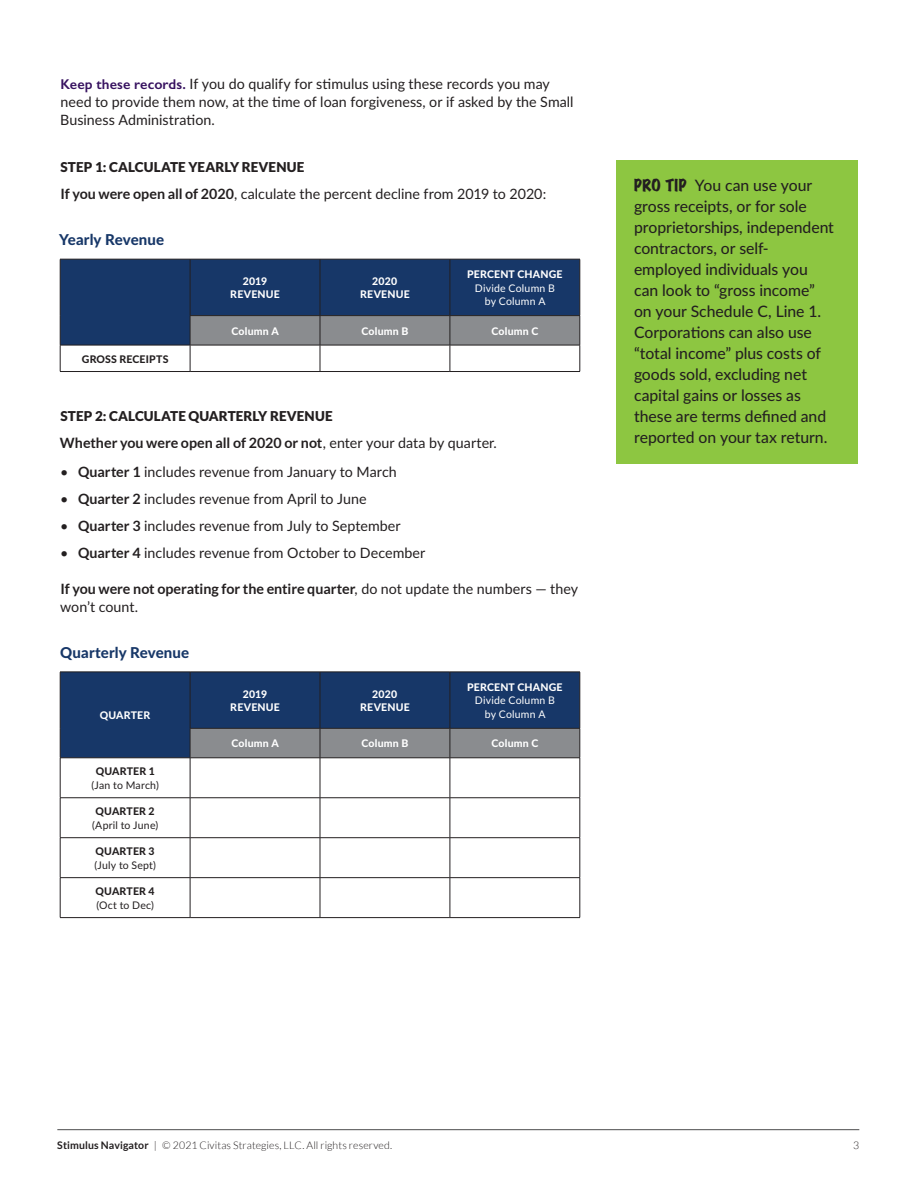
<style>
.page{position:relative;width:918px;height:1188px;background:#fff}
.page>*{position:absolute;margin:0;border:0;box-sizing:border-box;transform-origin:0 0}
.Tip{font:500 15.75px/21px "Lato";color:#231f20}
.Table_Title{font:800 15px "Lato";letter-spacing:.01em;color:#173768}
.Body{font:14.25px/18px "Lato";letter-spacing:.005em;color:#231f20}
.Body-2{font:700 14.25px/18px "Lato";letter-spacing:-.005em;color:#231f20}
.Body__small_space_af{font:700 14.25px "Lato";color:#231f20}
.t1{font:900 13.5px "Lato";letter-spacing:.005em;color:#231f20}
.Table_Left_Column{font:10.5px/13.5px "Lato";letter-spacing:.02em;color:#231f20;text-align:center}
.Table_Column_H1{font:800 10.5px/13.5px "Lato";letter-spacing:.02em;color:#fff;text-align:center}
.t2{font:300 10.5px "Lato";letter-spacing:.01em;color:#231f20}
.Table_Column_H1-2{font:10.5px/13.5px "Lato";letter-spacing:.02em;color:#fff;text-align:center}
.Table_Column_H2{font:800 10.5px "Lato";letter-spacing:.02em;color:#fff}
.Table_Left_Column-2{font:800 10.5px "Lato";letter-spacing:.02em;color:#231f20}
.s1{font-family:"Gill Sans";font-weight:600;color:#371260}
.s2{font-weight:700}
.s3{font-weight:400}
.s4{font-weight:800}
.s5{font-family:"Marker Felt";font-weight:400;font-stretch:expanded;font-size:15px}
</style>
<div class="page">
<hr style="left:57px;top:1129px;width:802px;height:1px;background:#4b4c4d">
<div style="left:61px;top:260px;width:519px;height:85px;background:#173768"></div>
<hr style="left:320px;top:259px;width:1px;height:56px;background:#231f20">
<hr style="left:450px;top:259px;width:1px;height:56px;background:#231f20">
<hr style="left:190px;top:259px;width:130px;height:1px;background:#231f20">
<hr style="left:320px;top:259px;width:130px;height:1px;background:#231f20">
<hr style="left:450px;top:259px;width:130px;height:1px;background:#231f20">
<hr style="left:580px;top:259px;width:1px;height:56px;background:#231f20">
<hr style="left:190px;top:371px;width:130px;height:1px;background:#231f20">
<hr style="left:320px;top:371px;width:130px;height:1px;background:#231f20">
<hr style="left:450px;top:371px;width:130px;height:1px;background:#231f20">
<hr style="left:60px;top:371px;width:130px;height:1px;background:#231f20">
<hr style="left:190px;top:315px;width:130px;height:1px;background:#231f20">
<hr style="left:320px;top:315px;width:130px;height:1px;background:#231f20">
<hr style="left:450px;top:315px;width:130px;height:1px;background:#231f20">
<hr style="left:60px;top:259px;width:130px;height:1px;background:#231f20">
<hr style="left:60px;top:259px;width:1px;height:57px;background:#231f20">
<hr style="left:190px;top:259px;width:1px;height:56px;background:#231f20">
<svg style="left:60px;top:316px;width:1px;height:55px"></svg>
<svg style="left:190px;top:316px;width:391px;height:55px"></svg>
<hr style="left:60px;top:345px;width:130px;height:1px;background:#231f20">
<div style="left:61px;top:673px;width:519px;height:85px;background:#173768"></div>
<hr style="left:320px;top:672px;width:1px;height:56px;background:#231f20">
<hr style="left:450px;top:672px;width:1px;height:56px;background:#231f20">
<hr style="left:320px;top:758px;width:1px;height:40px;background:#231f20">
<hr style="left:450px;top:758px;width:1px;height:40px;background:#231f20">
<hr style="left:60px;top:797px;width:130px;height:1px;background:#231f20">
<hr style="left:190px;top:797px;width:130px;height:1px;background:#231f20">
<hr style="left:320px;top:797px;width:130px;height:1px;background:#231f20">
<hr style="left:320px;top:798px;width:1px;height:40px;background:#231f20">
<hr style="left:450px;top:797px;width:130px;height:1px;background:#231f20">
<hr style="left:450px;top:798px;width:1px;height:40px;background:#231f20">
<hr style="left:60px;top:837px;width:130px;height:1px;background:#231f20">
<hr style="left:190px;top:837px;width:130px;height:1px;background:#231f20">
<hr style="left:320px;top:837px;width:130px;height:1px;background:#231f20">
<hr style="left:320px;top:838px;width:1px;height:39px;background:#231f20">
<hr style="left:450px;top:837px;width:130px;height:1px;background:#231f20">
<hr style="left:450px;top:838px;width:1px;height:39px;background:#231f20">
<hr style="left:60px;top:877px;width:130px;height:1px;background:#231f20">
<hr style="left:190px;top:877px;width:130px;height:1px;background:#231f20">
<hr style="left:320px;top:877px;width:130px;height:1px;background:#231f20">
<hr style="left:320px;top:878px;width:1px;height:39px;background:#231f20">
<hr style="left:450px;top:877px;width:130px;height:1px;background:#231f20">
<hr style="left:450px;top:878px;width:1px;height:39px;background:#231f20">
<hr style="left:580px;top:758px;width:1px;height:40px;background:#231f20">
<hr style="left:580px;top:798px;width:1px;height:40px;background:#231f20">
<hr style="left:580px;top:838px;width:1px;height:39px;background:#231f20">
<hr style="left:580px;top:878px;width:1px;height:39px;background:#231f20">
<hr style="left:190px;top:917px;width:130px;height:1px;background:#231f20">
<hr style="left:320px;top:917px;width:130px;height:1px;background:#231f20">
<hr style="left:450px;top:917px;width:130px;height:1px;background:#231f20">
<hr style="left:190px;top:672px;width:130px;height:1px;background:#231f20">
<hr style="left:320px;top:672px;width:130px;height:1px;background:#231f20">
<hr style="left:450px;top:672px;width:130px;height:1px;background:#231f20">
<hr style="left:580px;top:672px;width:1px;height:56px;background:#231f20">
<hr style="left:60px;top:758px;width:1px;height:40px;background:#231f20">
<hr style="left:190px;top:758px;width:1px;height:40px;background:#231f20">
<hr style="left:60px;top:798px;width:1px;height:40px;background:#231f20">
<hr style="left:190px;top:798px;width:1px;height:40px;background:#231f20">
<hr style="left:60px;top:838px;width:1px;height:39px;background:#231f20">
<hr style="left:190px;top:838px;width:1px;height:39px;background:#231f20">
<hr style="left:60px;top:878px;width:1px;height:39px;background:#231f20">
<hr style="left:190px;top:878px;width:1px;height:39px;background:#231f20">
<hr style="left:60px;top:917px;width:130px;height:1px;background:#231f20">
<hr style="left:60px;top:672px;width:130px;height:1px;background:#231f20">
<hr style="left:60px;top:672px;width:1px;height:56px;background:#231f20">
<hr style="left:190px;top:672px;width:1px;height:56px;background:#231f20">
<hr style="left:60px;top:728px;width:1px;height:30px;background:#231f20">
<hr style="left:60px;top:758px;width:130px;height:1px;background:#231f20">
<svg style="left:190px;top:728px;width:391px;height:30px;background:#848588"></svg>
<hr style="left:190px;top:758px;width:130px;height:1px;background:#231f20">
<hr style="left:320px;top:758px;width:130px;height:1px;background:#231f20">
<hr style="left:450px;top:758px;width:130px;height:1px;background:#231f20">
<div style="left:616px;top:160px;width:242px;height:304px;background:#8dc641"></div>
<p class="Body" style="left:60px;top:75px;width:515px"><span class="s1">Keep these records.</span> If you do qualify for stimulus using these records you may need to provide them now, at the time of loan forgiveness, or if asked by the Small<br>Business Administration.</p>
<h3 class="t1" style="left:61px;top:159px;width:245px">STEP 1: CALCULATE YEARLY REVENUE</h3>
<p class="Body" style="left:60px;top:184px;width:487px"><span class="s2">If you were open all of 2020</span>, calculate the percent decline from 2019 to 2020:</p>
<p class="Table_Title" style="left:59px;top:229px;width:107px">Yearly Revenue</p>
<p class="Table_Column_H1" style="left:230px;top:274px;width:51px">2019<br>REVENUE</p>
<p class="Table_Column_H1" style="left:360px;top:274px;width:51px">2020<br>REVENUE</p>
<p class="Table_Column_H1" style="left:467px;top:267px;width:97px">PERCENT CHANGE</p>
<p class="Table_Column_H1-2" style="left:475px;top:281px;width:81px">Divide Column B by Column A</p>
<p class="Table_Left_Column-2" style="left:82px;top:351px;width:88px">GROSS RECEIPTS</p>
<p class="Table_Column_H2" style="left:231px;top:323px;width:49px">Column A</p>
<p class="Table_Column_H2" style="left:361px;top:323px;width:48px">Column B</p>
<p class="Table_Column_H2" style="left:491px;top:323px;width:48px">Column C</p>
<h3 class="t1" style="left:61px;top:408px;width:274px">STEP 2: CALCULATE QUARTERLY REVENUE</h3>
<p class="Body__small_space_af" style="left:60px;top:435px;width:438px">Whether you were open all of 2020 or not<span class="s3">, enter your data by quarter.</span></p>
<p class="Body" style="left:60px;top:462px;width:338px">• <span class="s2">Quarter 1</span> includes revenue from January to March</p>
<p class="Body" style="left:60px;top:489px;width:308px">• <span class="s2">Quarter 2</span> includes revenue from April to June</p>
<p class="Body" style="left:60px;top:516px;width:342px">• <span class="s2">Quarter 3</span> includes revenue from July to September</p>
<p class="Body" style="left:60px;top:543px;width:367px">• <span class="s2">Quarter 4</span> includes revenue from October to December</p>
<p class="Body-2" style="left:60px;top:579px;width:520px">If you were not operating for the entire quarter<span class="s3">, do not update the numbers — they won’t count.</span></p>
<p class="Table_Title" style="left:60px;top:642px;width:130px">Quarterly Revenue</p>
<p class="Table_Column_H1" style="left:100px;top:708px;width:52px">QUARTER</p>
<p class="Table_Left_Column" style="left:92px;top:764px;width:69px"><span class="s4">QUARTER 1 </span>(Jan to March)</p>
<p class="Table_Left_Column" style="left:92px;top:804px;width:68px"><span class="s4">QUARTER 2 </span>(April to June)</p>
<p class="Table_Left_Column" style="left:94px;top:844px;width:63px;text-align:left"><span class="s4">QUARTER 3 </span>(July to Sept)</p>
<p class="Table_Left_Column" style="left:96px;top:884px;width:61px;text-align:left"><span class="s4">QUARTER 4 </span>(Oct to Dec)</p>
<p class="Table_Column_H1" style="left:230px;top:687px;width:51px">2019<br>REVENUE</p>
<p class="Table_Column_H1" style="left:360px;top:687px;width:51px">2020<br>REVENUE</p>
<p class="Table_Column_H1" style="left:467px;top:680px;width:97px">PERCENT CHANGE</p>
<p class="Table_Column_H1-2" style="left:475px;top:693px;width:81px">Divide Column B by Column A</p>
<p class="Table_Column_H2" style="left:231px;top:736px;width:49px">Column A</p>
<p class="Table_Column_H2" style="left:361px;top:736px;width:48px">Column B</p>
<p class="Table_Column_H2" style="left:491px;top:736px;width:48px">Column C</p>
<p class="Tip" style="left:634px;top:174px;width:201px"><span class="s5">PRO TIP</span> You can use your gross receipts, or for sole proprietorships, independent contractors, or self&shy;employed individuals you can look to “gross income” on your Schedule C, Line 1.<br>Corporations can also use “total income” plus costs of goods sold, excluding net capital gains or losses as these are terms defined and reported on your tax return.</p>
<p class="t2" style="left:57px;top:1140px;width:336px"><span class="s2">Stimulus Navigator</span> | © 2021 Civitas Strategies, LLC. All rights reserved.</p>
<p class="t2" style="left:853px;top:1140px;width:8px">3</p>
</div>
